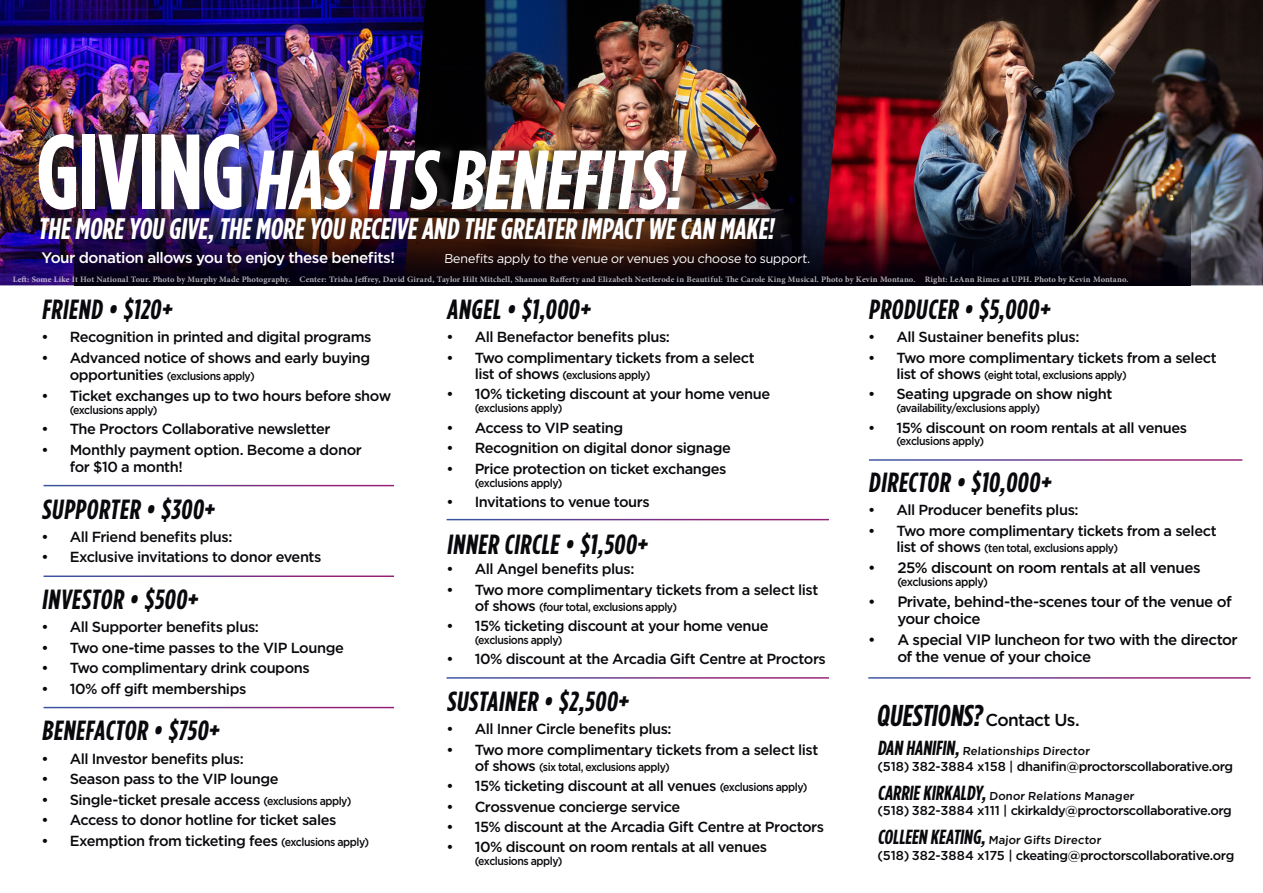
<style>
.page{position:relative;width:1263px;height:893px;background:#fff}
.page>*{position:absolute;margin:0;border:0;box-sizing:border-box;transform-origin:0 0}
.t1{font:700 83.7px "Gotham Condensed";color:#fff}
.t2{font:700 30.15px "Gotham Condensed";color:#09080c}
.t3{font:700 29.7px "Gotham Condensed";color:#fff}
.t4{font:700 27.75px "Gotham Condensed";color:#09080c}
.t5{font:500 15.3px "Gotham";letter-spacing:-.03em;color:#fff}
.t6{font:500 15.15px/16.5px "Gotham";letter-spacing:-.03em;color:#09080c}
.t7{font:500 14.55px/17.5px "Gotham";letter-spacing:-.03em;color:#09080c}
.t8{font:500 12.9px "Gotham";letter-spacing:-.035em;color:#09080c}
.t9{font:12.75px "Gotham";color:#fff}
.t10{font:500 11.85px "Gotham";letter-spacing:-.04em;color:#09080c;scale:.92 1}
.t11{font:700 11.7px "Adobe Arabic";letter-spacing:.01em;color:#fff}
.t12{font:500 11.4px "Gotham";letter-spacing:-.04em;color:#09080c;scale:.92 1}
.t13{font:500 11.4px "Gotham";letter-spacing:-.04em;color:#09080c}
.s1{font-size:106.65px}
.s2{font-size:14.55px}
.s3{font-size:11.4px}
.s4{font-family:"Gotham";font-weight:500;font-size:17.25px}
.s5{font-family:"Gotham Condensed";font-weight:700;font-size:20.4px}
</style>
<div class="page">
<img style="left:0;top:0;width:404px;height:285px">
<img style="left:404px;top:0;width:417px;height:197px">
<img style="left:821px;top:0;width:442px;height:285px">
<img style="left:74px;top:197px;width:1117px;height:88px">
<div style="left:43px;top:125px;width:663px;height:90px;background:#231f20;opacity:.75"></div>
<div style="left:47px;top:209px;width:748px;height:39px;background:#231f20;opacity:.75"></div>
<p class="t1" style="left:36px;top:131px;width:661px"><span class="s1">GIV ING</span> HAS ITS BENEFITS!</p>
<p class="t3" style="left:38px;top:211px;width:742px">THE MORE YOU GIVE,THE MORE YOU RECEIVE AND THE GREATER IMPACT WE CAN MAKE!</p>
<p class="t5" style="left:42px;top:248px;width:355px">Your donation allows you to enjoy these benefits!</p>
<p class="t9" style="left:444px;top:251px;width:368px">Benefits apply to the venue or venues you choose to support.</p>
<p class="t11" style="left:13px;top:271px;width:1117px">Left: Some Like It Hot National Tour. Photo by Murphy Made Photography. Center: Trisha Jeffrey, David Girard, Taylor Hilt Mitchell, Shannon Rafferty and Elizabeth Nestlerode in Beautiful: The Carole King Musical. Photo by Kevin Montano. Right: LeAnn Rimes at UPH. Photo by Kevin Montano.</p>
<p class="t4" style="left:42px;top:293px;width:136px">FRIEND • $120+</p>
<p class="t7" style="left:42px;top:328px;width:331px">• Recognition in printed and digital programs</p>
<p class="t7" style="left:42px;top:349px;width:330px">• Advanced notice of shows and early buying</p>
<p class="t12" style="left:70px;top:369px;width:203px"><span class="s2">opportunities</span> (exclusions apply)</p>
<p class="t7" style="left:42px;top:387px;width:351px">• Ticket exchanges up to two hours before show</p>
<p class="t12" style="left:70px;top:402px;width:97px">(exclusions apply)</p>
<p class="t7" style="left:42px;top:420px;width:291px">• The Proctors Collaborative newsletter</p>
<p class="t7" style="left:70px;top:440px;width:294px;text-indent:-28px">• Monthly payment option. Become a donor for $10 a month!</p>
<p class="t4" style="left:42px;top:493px;width:179px">SUPPORTER • $300+</p>
<p class="t7" style="left:42px;top:528px;width:192px">• All Friend benefits plus:</p>
<p class="t7" style="left:42px;top:548px;width:281px">• Exclusive invitations to donor events</p>
<p class="t4" style="left:42px;top:583px;width:162px">INVESTOR • $500+</p>
<p class="t7" style="left:42px;top:618px;width:219px">• All Supporter benefits plus:</p>
<p class="t7" style="left:42px;top:639px;width:304px">• Two one-time passes to the VIP Lounge</p>
<p class="t7" style="left:42px;top:659px;width:270px">• Two complimentary drink coupons</p>
<p class="t7" style="left:42px;top:680px;width:206px">• 10% off gift memberships</p>
<p class="t4" style="left:42px;top:714px;width:183px">BENEFACTOR • $750+</p>
<p class="t7" style="left:42px;top:750px;width:204px">• All Investor benefits plus:</p>
<p class="t7" style="left:42px;top:770px;width:239px">• Season pass to the VIP lounge</p>
<p class="t7" style="left:42px;top:790px;width:311px">• Single-ticket presale access <span class="s3">(exclusions apply)</span></p>
<p class="t7" style="left:42px;top:811px;width:296px">• Access to donor hotline for ticket sales</p>
<p class="t7" style="left:42px;top:831px;width:329px">• Exemption from ticketing fees <span class="s3">(exclusions apply)</span></p>
<p class="t4" style="left:446px;top:293px;width:150px">ANGEL • $1,000+</p>
<p class="t7" style="left:446px;top:328px;width:225px">• All Benefactor benefits plus:</p>
<p class="t7" style="left:446px;top:349px;width:310px">• Two complimentary tickets from a select</p>
<p class="t12" style="left:475px;top:367px;width:192px"><span class="s2">list of shows</span> (exclusions apply)</p>
<p class="t7" style="left:446px;top:385px;width:325px">• 10% ticketing discount at your home venue</p>
<p class="t12" style="left:475px;top:401px;width:97px">(exclusions apply)</p>
<p class="t7" style="left:446px;top:419px;width:178px">• Access to VIP seating</p>
<p class="t7" style="left:446px;top:439px;width:286px">• Recognition on digital donor signage</p>
<p class="t7" style="left:446px;top:460px;width:281px">• Price protection on ticket exchanges</p>
<p class="t12" style="left:475px;top:475px;width:97px">(exclusions apply)</p>
<p class="t7" style="left:446px;top:493px;width:205px">• Invitations to venue tours</p>
<p class="t4" style="left:446px;top:528px;width:207px">INNER CIRCLE • $1,500+</p>
<p class="t7" style="left:446px;top:560px;width:189px">• All Angel benefits plus:</p>
<p class="t7" style="left:446px;top:580px;width:373px">• Two more complimentary tickets from a select list</p>
<p class="t12" style="left:475px;top:599px;width:221px"><span class="s2">of shows</span> (four total, exclusions apply)</p>
<p class="t7" style="left:446px;top:617px;width:324px">• 15% ticketing discount at your home venue</p>
<p class="t12" style="left:475px;top:632px;width:97px">(exclusions apply)</p>
<p class="t7" style="left:446px;top:650px;width:381px">• 10% discount at the Arcadia Gift Centre at Proctors</p>
<p class="t4" style="left:446px;top:685px;width:188px">SUSTAINER • $2,500+</p>
<p class="t7" style="left:446px;top:720px;width:227px">• All Inner Circle benefits plus:</p>
<p class="t7" style="left:446px;top:741px;width:373px">• Two more complimentary tickets from a select list</p>
<p class="t12" style="left:475px;top:759px;width:214px"><span class="s2">of shows</span> (six total, exclusions apply)</p>
<p class="t7" style="left:446px;top:777px;width:362px">• 15% ticketing discount at all venues <span class="s3">(exclusions apply)</span></p>
<p class="t7" style="left:446px;top:797px;width:235px">• Crossvenue concierge service</p>
<p class="t7" style="left:446px;top:818px;width:379px">• 15% discount at the Arcadia Gift Centre at Proctors</p>
<p class="t7" style="left:446px;top:838px;width:322px">• 10% discount on room rentals at all venues</p>
<p class="t12" style="left:475px;top:854px;width:97px">(exclusions apply)</p>
<p class="t4" style="left:868px;top:293px;width:187px">PRODUCER • $5,000+</p>
<p class="t7" style="left:868px;top:328px;width:213px">• All Sustainer benefits plus:</p>
<p class="t7" style="left:868px;top:349px;width:350px">• Two more complimentary tickets from a select</p>
<p class="t12" style="left:896px;top:367px;width:252px"><span class="s2">list of shows</span> (eight total, exclusions apply)</p>
<p class="t7" style="left:868px;top:385px;width:246px">• Seating upgrade on show night</p>
<p class="t12" style="left:896px;top:401px;width:158px">(availability/exclusions apply)</p>
<p class="t7" style="left:868px;top:418px;width:320px">• 15% discount on room rentals at all venues</p>
<p class="t12" style="left:896px;top:434px;width:97px">(exclusions apply)</p>
<p class="t4" style="left:868px;top:466px;width:188px">DIRECTOR • $10,000+</p>
<p class="t7" style="left:868px;top:501px;width:212px">• All Producer benefits plus:</p>
<p class="t7" style="left:868px;top:522px;width:350px">• Two more complimentary tickets from a select</p>
<p class="t12" style="left:896px;top:540px;width:242px"><span class="s2">list of shows</span> (ten total, exclusions apply)</p>
<p class="t6" style="left:868px;top:559px;width:334px">• 25% discount on room rentals at all venues</p>
<p class="t10" style="left:897px;top:574px;width:100px">(exclusions apply)</p>
<p class="t6" style="left:897px;top:594px;width:336px;text-indent:-29px">• Private, behind-the-scenes tour of the venue of your choice</p>
<p class="t6" style="left:897px;top:631px;width:342px;text-indent:-29px">• A special VIP luncheon for two with the director of the venue of your choice</p>
<p class="t2" style="left:876px;top:698px;width:205px">QUESTIONS?<span class="s4">Contact Us.</span></p>
<p class="t13" style="left:877px;top:744px;width:215px"><span class="s5">DAN HANIFIN,</span>Relationships Director</p>
<p class="t8" style="left:877px;top:758px;width:357px">(518) 382-3884 x158 | dhanifin@proctorscollaborative.org</p>
<p class="t13" style="left:877px;top:788px;width:260px"><span class="s5">CARRIE KIRKALDY,</span>Donor Relations Manager</p>
<p class="t8" style="left:877px;top:802px;width:356px">(518) 382-3884 x111 | ckirkaldy@proctorscollaborative.org</p>
<p class="t13" style="left:877px;top:833px;width:226px"><span class="s5">COLLEEN KEATING,</span>Major Gifts Director</p>
<p class="t8" style="left:877px;top:847px;width:359px">(518) 382-3884 x175 | ckeating@proctorscollaborative.org</p>
</div>
